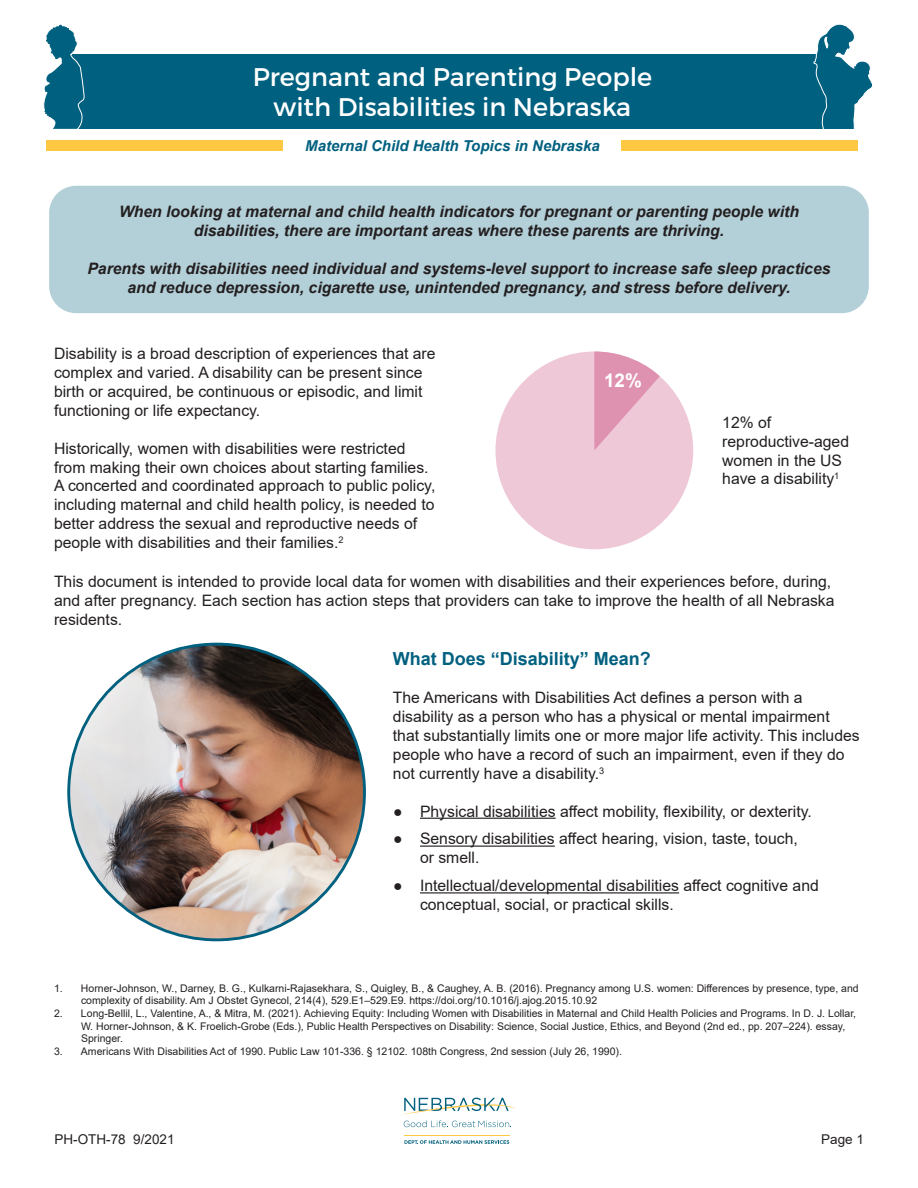
<style>
.page{position:relative;width:918px;height:1188px;background:#fff}
.page>*{position:absolute;margin:0;border:0;box-sizing:border-box;transform-origin:0 0}
.t1{font:25.5px/30.6px "Montserrat";color:#fff;text-align:center}
.t2{font:700 18.9px "Arial";color:#fff}
.t3{font:700 18px "Arial";color:#00607f}
.t4{font:15.75px/18.9px "Arial";color:#231f20}
.t5{font:italic 700 15.75px/18.9px "Arial";color:#231f20;text-align:center}
.t6{font:italic 700 15px "Arial";color:#00607f}
.t7{font:13.5px "Arial";color:#231f20}
.t8{font:10.5px/12.6px "Arial";color:#231f20}
</style>
<div class="page">
<div style="left:68px;top:54px;width:761px;height:75px;background:#00607f"></div>
<svg style="left:43px;top:24px;width:41px;height:105px"></svg>
<svg style="left:814px;top:24px;width:59px;height:105px"></svg>
<div style="left:46px;top:140px;width:237px;height:11px;background:#ffc843"></div>
<div style="left:621px;top:140px;width:236px;height:11px;background:#ffc843"></div>
<hr style="left:404px;top:1135px;width:106px;height:1px;background:#fec842">
<svg style="left:404px;top:1140px;width:105px;height:4px"></svg>
<svg style="left:404px;top:1098px;width:111px;height:16px"></svg>
<svg style="left:404px;top:1120px;width:107px;height:7px"></svg>
<hr style="left:420px;top:818px;width:136px;height:1px;background:#231f20">
<hr style="left:420px;top:846px;width:135px;height:1px;background:#231f20">
<hr style="left:420px;top:892px;width:259px;height:1px;background:#231f20">
<div style="left:495px;top:352px;width:198px;height:197px;background:#eec8d7;border-radius:50%"></div>
<svg style="left:594px;top:352px;width:66px;height:98px"></svg>
<img style="left:69px;top:644px;width:296px;height:296px;border-radius:148px">
<div style="left:49px;top:186px;width:820px;height:127px;background:#b3cfd8;border-radius:27px"></div>
<h1 class="t1" style="left:253px;top:61px;width:401px">Pregnant and Parenting People with Disabilities in Nebraska</h1>
<p class="t6" style="left:305px;top:136px;width:296px">Maternal Child Health Topics in Nebraska</p>
<p class="t5" style="left:119px;top:203px;width:682px">When looking at maternal and child health indicators for pregnant or parenting people with disabilities, there are important areas where these parents are thriving.</p>
<p class="t5" style="left:87px;top:260px;width:745px">Parents with disabilities need individual and systems-level support to increase safe sleep practices and reduce depression, cigarette use, unintended pregnancy, and stress before delivery.</p>
<p class="t4" style="left:54px;top:344px;width:383px">Disability is a broad description of experiences that are complex and varied. A disability can be present since birth or acquired, be continuous or episodic, and limit functioning or life expectancy.</p>
<p class="t4" style="left:54px;top:439px;width:383px">Historically, women with disabilities were restricted from making their own choices about starting families.<br>A concerted and coordinated approach to public policy, including maternal and child health policy, is needed to better address the sexual and reproductive needs of people with disabilities and their families.<sup>2</sup></p>
<p class="t2" style="left:604px;top:367px;width:39px">12%</p>
<p class="t4" style="left:722px;top:413px;width:128px">12% of reproductive-aged women in the US have a disability<sup>1</sup></p>
<p class="t4" style="left:54px;top:572px;width:782px">This document is intended to provide local data for women with disabilities and their experiences before, during, and after pregnancy. Each section has action steps that providers can take to improve the health of all Nebraska residents.</p>
<p class="t3" style="left:393px;top:646px;width:260px">What Does “Disability” Mean?</p>
<p class="t4" style="left:393px;top:688px;width:468px">The Americans with Disabilities Act defines a person with a disability as a person who has a physical or mental impairment that substantially limits one or more major life activity. This includes people who have a record of such an impairment, even if they do not currently have a disability.<sup>3</sup></p>
<p class="t4" style="left:393px;top:801px;width:420px">● Physical disabilities affect mobility, flexibility, or dexterity.</p>
<p class="t4" style="left:420px;top:829px;width:379px;text-indent:-27px">● Sensory disabilities affect hearing, vision, taste, touch, or smell.</p>
<p class="t4" style="left:420px;top:876px;width:400px;text-indent:-27px">● Intellectual/developmental disabilities affect cognitive and conceptual, social, or practical skills.</p>
<p class="t8" style="left:81px;top:982px;width:779px;text-indent:-27px">1. Horner-Johnson, W., Darney, B. G., Kulkarni-Rajasekhara, S., Quigley, B., &amp; Caughey, A. B. (2016). Pregnancy among U.S. women: Differences by presence, type, and complexity of disability. Am J Obstet Gynecol, 214(4), 529.E1–529.E9. https://doi.org/10.1016/j.ajog.2015.10.92</p>
<p class="t8" style="left:81px;top:1007px;width:777px;text-indent:-27px">2. Long-Bellil, L., Valentine, A., &amp; Mitra, M. (2021). Achieving Equity: Including Women with Disabilities in Maternal and Child Health Policies and Programs. In D. J. Lollar,<br>W. Horner-Johnson, &amp; K. Froelich-Grobe (Eds.), Public Health Perspectives on Disability: Science, Social Justice, Ethics, and Beyond (2nd ed., pp. 207–224). essay,<br>Springer.</p>
<p class="t8" style="left:54px;top:1045px;width:570px">3. Americans With Disabilities Act of 1990. Public Law 101-336. § 12102. 108th Congress, 2nd session (July 26, 1990).</p>
<p class="t7" style="left:55px;top:1130px;width:122px">PH-OTH-78 9/2021</p>
<p class="t7" style="left:821px;top:1130px;width:44px">Page 1</p>
</div>
